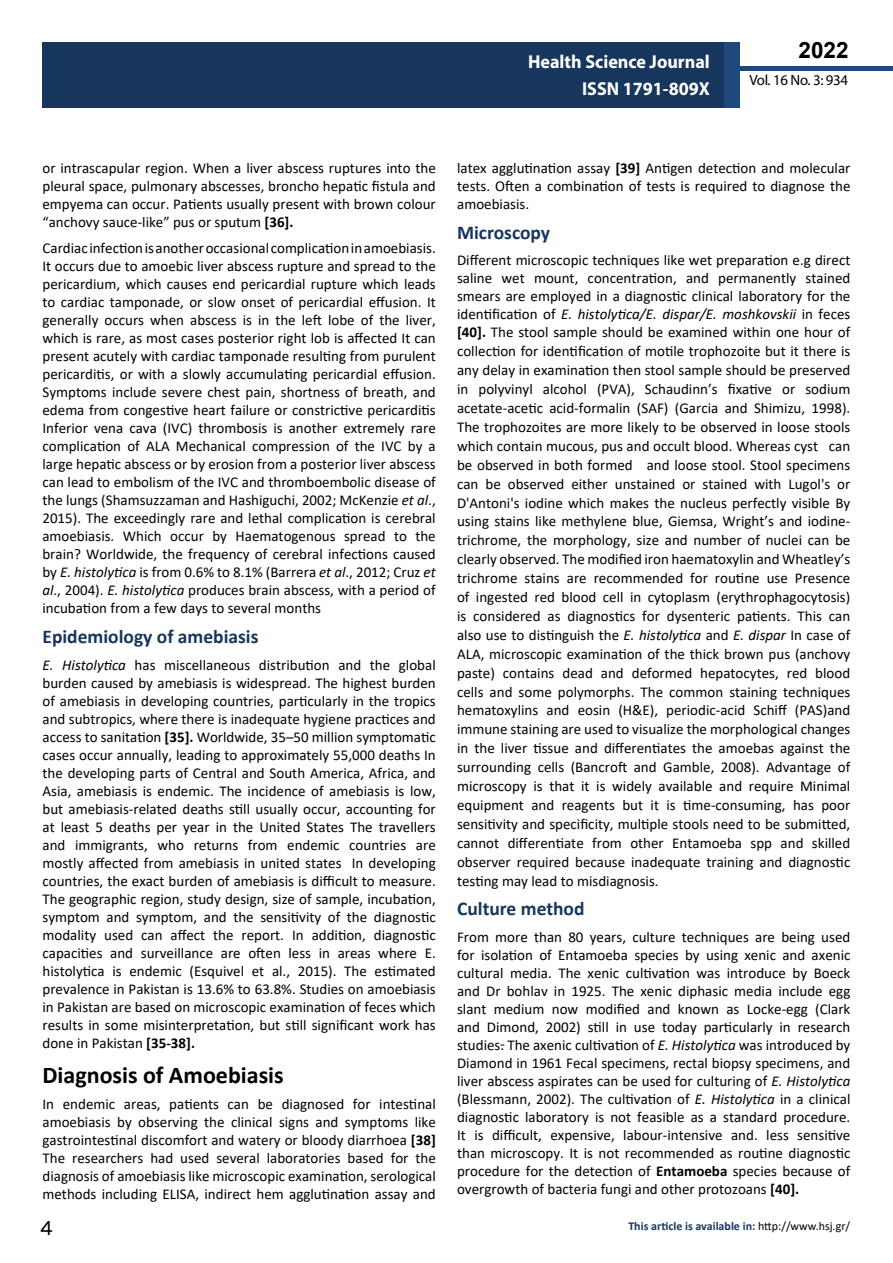
<style>
.page{position:relative;width:893px;height:1263px;background:#fff}
.page>*{position:absolute;margin:0;border:0;box-sizing:border-box;transform-origin:0 0}
.t1{font:25.5px "Tunga";color:#000}
.t2{font:700 24px "Calibri";color:#000}
.t3{font:700 22.5px "Arial";color:#000}
.t4{font:700 19.5px "Calibri";color:#16365d}
.t5{font:700 18.75px/27.2px "Myriad Pro";color:#fff;text-align:right;scale:.96 1}
.t6{font:15px/18px "Calibri";color:#000;text-align:justify}
.t7{font:14.85px "Myriad Pro";letter-spacing:-.02em;color:#000}
.t8{font:700 12px "Calibri";color:#16375d}
.s1{font-weight:700}
.s2{font-style:italic}
.s3{font-weight:400;color:#000}
</style>
<div class="page">
<div style="left:722px;top:66px;width:171px;height:5px;background:#1f497d"></div>
<div style="left:43px;top:42px;width:682px;height:66px;background:#16365d"></div>
<div style="left:724px;top:42px;width:16px;height:66px;background:#1f497d"></div>
<p class="t5" style="left:528px;top:48px;width:191px">Health Science Journal<br>ISSN 1791-809X</p>
<h3 class="t3" style="left:799px;top:35px;width:52px">2022</h3>
<p class="t7" style="left:749px;top:71px;width:100px">Vol. 16 No. 3: 934</p>
<p class="t6" style="left:43px;top:158px;width:395px">or intrascapular region. When a liver abscess ruptures into the pleural space, pulmonary abscesses, broncho hepatic fistula and empyema can occur. Patients usually present with brown colour “anchovy sauce-like” pus or sputum <span class="s1">[36].</span></p>
<p class="t6" style="left:42px;top:239px;width:395px">Cardiac infection is another occasional complication in amoebiasis.<br>It occurs due to amoebic liver abscess rupture and spread to the pericardium, which causes end pericardial rupture which leads to cardiac tamponade, or slow onset of pericardial effusion. It generally occurs when abscess is in the left lobe of the liver, which is rare, as most cases posterior right lob is affected It can present acutely with cardiac tamponade resulting from purulent pericarditis, or with a slowly accumulating pericardial effusion.<br>Symptoms include severe chest pain, shortness of breath, and edema from congestive heart failure or constrictive pericarditis Inferior vena cava (IVC) thrombosis is another extremely rare complication of ALA Mechanical compression of the IVC by a large hepatic abscess or by erosion from a posterior liver abscess can lead to embolism of the IVC and thromboembolic disease of the lungs (Shamsuzzaman and Hashiguchi, 2002; McKenzie <span class="s2">et al</span>., 2015). The exceedingly rare and lethal complication is cerebral amoebiasis. Which occur by Haematogenous spread to the brain? Worldwide, the frequency of cerebral infections caused by <span class="s2">E. histolytica</span> is from 0.6% to 8.1% (Barrera <span class="s2">et al</span>., 2012; Cruz <span class="s2">et al</span>., 2004). <span class="s2">E. histolytica</span> produces brain abscess, with a period of incubation from a few days to several months</p>
<h3 class="t4" style="left:43px;top:623px;width:218px">Epidemiology of amebiasis</h3>
<p class="t6" style="left:43px;top:655px;width:395px"><span class="s2">E. Histolytica</span> has miscellaneous distribution and the global burden caused by amebiasis is widespread. The highest burden of amebiasis in developing countries, particularly in the tropics and subtropics, where there is inadequate hygiene practices and access to sanitation <span class="s1">[35].</span> Worldwide, 35–50 million symptomatic cases occur annually, leading to approximately 55,000 deaths In the developing parts of Central and South America, Africa, and Asia, amebiasis is endemic. The incidence of amebiasis is low, but amebiasis-related deaths still usually occur, accounting for at least 5 deaths per year in the United States The travellers and immigrants, who returns from endemic countries are mostly affected from amebiasis in united states In developing countries, the exact burden of amebiasis is difficult to measure.<br>The geographic region, study design, size of sample, incubation, symptom and symptom, and the sensitivity of the diagnostic modality used can affect the report. In addition, diagnostic capacities and surveillance are often less in areas where E. histolytica is endemic (Esquivel et al., 2015). The estimated prevalence in Pakistan is 13.6% to 63.8%. Studies on amoebiasis in Pakistan are based on microscopic examination of feces which results in some misinterpretation, but still significant work has done in Pakistan <span class="s1">[35-38].</span></p>
<h2 class="t2" style="left:43px;top:1058px;width:243px">Diagnosis of Amoebiasis</h2>
<p class="t6" style="left:43px;top:1095px;width:395px">In endemic areas, patients can be diagnosed for intestinal amoebiasis by observing the clinical signs and symptoms like gastrointestinal discomfort and watery or bloody diarrhoea <span class="s1">[38] </span>The researchers had used several laboratories based for the diagnosis of amoebiasis like microscopic examination, serological methods including ELISA, indirect hem agglutination assay and</p>
<p class="t6" style="left:457px;top:158px;width:395px">latex agglutination assay <span class="s1">[39]</span> Antigen detection and molecular tests. Often a combination of tests is required to diagnose the amoebiasis.</p>
<h3 class="t4" style="left:457px;top:218px;width:95px">Microscopy</h3>
<p class="t6" style="left:457px;top:251px;width:395px;line-height:18.8px">Different microscopic techniques like wet preparation e.g direct saline wet mount, concentration, and permanently stained smears are employed in a diagnostic clinical laboratory for the identification of <span class="s2">E. histolytica/E. dispar/E. moshkovskii</span> in feces <span class="s1">[40].</span> The stool sample should be examined within one hour of collection for identification of motile trophozoite but it there is any delay in examination then stool sample should be preserved in polyvinyl alcohol (PVA), Schaudinn’s fixative or sodium acetate-acetic acid-formalin (SAF) (Garcia and Shimizu, 1998).<br>The trophozoites are more likely to be observed in loose stools which contain mucous, pus and occult blood. Whereas cyst can be observed in both formed and loose stool. Stool specimens can be observed either unstained or stained with Lugol's or D'Antoni's iodine which makes the nucleus perfectly visible By using stains like methylene blue, Giemsa, Wright’s and iodine&shy;trichrome, the morphology, size and number of nuclei can be clearly observed. The modified iron haematoxylin and Wheatley’s trichrome stains are recommended for routine use Presence of ingested red blood cell in cytoplasm (erythrophagocytosis) is considered as diagnostics for dysenteric patients. This can also use to distinguish the <span class="s2">E. histolytica</span> and <span class="s2">E. dispar</span> In case of ALA, microscopic examination of the thick brown pus (anchovy paste) contains dead and deformed hepatocytes, red blood cells and some polymorphs. The common staining techniques hematoxylins and eosin (H&amp;E), periodic-acid Schiff (PAS)and immune staining are used to visualize the morphological changes in the liver tissue and differentiates the amoebas against the surrounding cells (Bancroft and Gamble, 2008). Advantage of microscopy is that it is widely available and require Minimal equipment and reagents but it is time-consuming, has poor sensitivity and specificity, multiple stools need to be submitted, cannot differentiate from other Entamoeba spp and skilled observer required because inadequate training and diagnostic testing may lead to misdiagnosis.</p>
<h3 class="t4" style="left:457px;top:895px;width:129px">Culture method</h3>
<p class="t6" style="left:457px;top:927px;width:395px">From more than 80 years, culture techniques are being used for isolation of Entamoeba species by using xenic and axenic cultural media. The xenic cultivation was introduce by Boeck and Dr bohlav in 1925. The xenic diphasic media include egg slant medium now modified and known as Locke-egg (Clark and Dimond, 2002) still in use today particularly in research studies. The axenic cultivation of <span class="s2">E. Histolytica</span> was introduced by Diamond in 1961 Fecal specimens, rectal biopsy specimens, and liver abscess aspirates can be used for culturing of <span class="s2">E. Histolytica </span>(Blessmann, 2002). The cultivation of <span class="s2">E. Histolytica</span> in a clinical diagnostic laboratory is not feasible as a standard procedure.<br>It is difficult, expensive, labour-intensive and. less sensitive than microscopy. It is not recommended as routine diagnostic procedure for the detection of <span class="s1">Entamoeba</span> species because of overgrowth of bacteria fungi and other protozoans <span class="s1">[40].</span></p>
<h1 class="t1" style="left:40px;top:1211px;width:15px">4</h1>
<p class="t8" style="left:628px;top:1217px;width:223px">This article is available in: <span class="s3">http://www.hsj.gr/</span></p>
</div>
